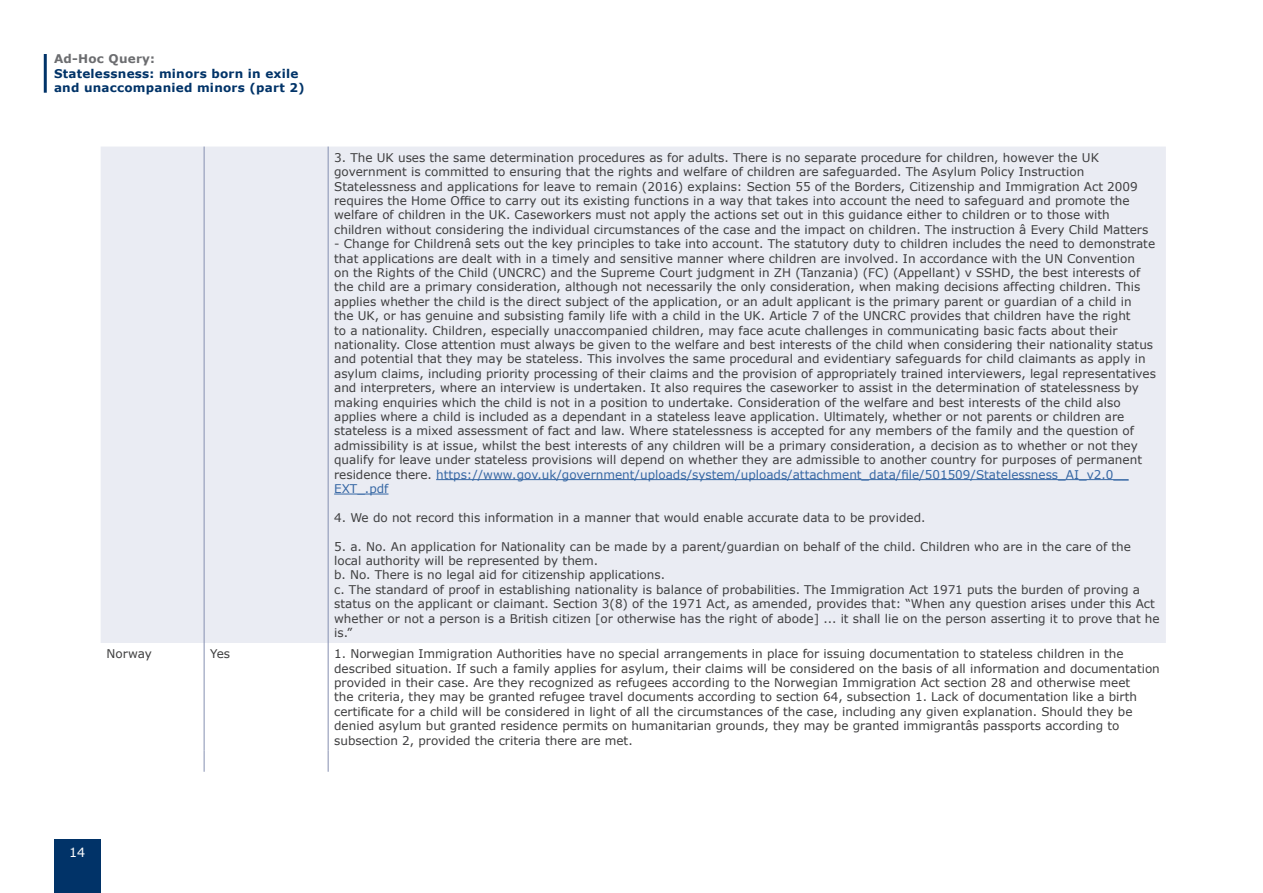
<style>
.page{position:relative;width:1263px;height:893px;background:#fff}
.page>*{position:absolute;margin:0;border:0;box-sizing:border-box;transform-origin:0 0}
.t1{font:12.75px "Verdana";color:#fff}
.Tabeller_innehåll{font:12px/14.4px "Verdana";color:#3e3e3f}
.t2{font:700 12px/14.4px "Verdana";letter-spacing:.02em;color:#013368}
.t3{font:700 12px "Verdana";letter-spacing:.02em;color:#6c6d70}
.s1{color:#3667a4}
</style>
<div class="page">
<div style="left:54px;top:839px;width:47px;height:54px;background:#013368"></div>
<hr style="left:44px;top:54px;width:3px;height:39px;background:#013368">
<div style="left:101px;top:147px;width:1065px;height:496px;background:#eaecf3"></div>
<hr style="left:204px;top:147px;width:1px;height:496px;background:#858fb1">
<hr style="left:328px;top:147px;width:1px;height:496px;background:#858fb1">
<hr style="left:204px;top:643px;width:1px;height:108px;background:#858fb1">
<hr style="left:328px;top:643px;width:1px;height:108px;background:#858fb1">
<hr style="left:436px;top:479px;width:693px;height:1px;background:#3667a4">
<hr style="left:334px;top:494px;width:54px;height:1px;background:#3667a4">
<p class="t3" style="left:54px;top:50px;width:103px">Ad-Hoc Query:</p>
<p class="t2" style="left:54px;top:66px;width:252px">Statelessness: minors born in exile and unaccompanied minors (part 2)</p>
<p class="Tabeller_innehåll" style="left:334px;top:150px;width:816px">3. The UK uses the same determination procedures as for adults. There is no separate procedure for children, however the UK government is committed to ensuring that the rights and welfare of children are safeguarded. The Asylum Policy Instruction Statelessness and applications for leave to remain (2016) explains: Section 55 of the Borders, Citizenship and Immigration Act 2009 requires the Home Office to carry out its existing functions in a way that takes into account the need to safeguard and promote the welfare of children in the UK. Caseworkers must not apply the actions set out in this guidance either to children or to those with children without considering the individual circumstances of the case and the impact on children. The instruction â Every Child Matters</p>
<p class="Tabeller_innehåll" style="left:334px;top:236px;width:823px">- Change for Childrenâ sets out the key principles to take into account. The statutory duty to children includes the need to demonstrate that applications are dealt with in a timely and sensitive manner where children are involved. In accordance with the UN Convention<br>on the Rights of the Child (UNCRC) and the Supreme Court judgment in ZH (Tanzania) (FC) (Appellant) v SSHD, the best interests of the child are a primary consideration, although not necessarily the only consideration, when making decisions affecting children. This applies whether the child is the direct subject of the application, or an adult applicant is the primary parent or guardian of a child in<br>the UK, or has genuine and subsisting family life with a child in the UK. Article 7 of the UNCRC provides that children have the right<br>to a nationality. Children, especially unaccompanied children, may face acute challenges in communicating basic facts about their nationality. Close attention must always be given to the welfare and best interests of the child when considering their nationality status and potential that they may be stateless. This involves the same procedural and evidentiary safeguards for child claimants as apply in asylum claims, including priority processing of their claims and the provision of appropriately trained interviewers, legal representatives and interpreters, where an interview is undertaken. It also requires the caseworker to assist in the determination of statelessness by making enquiries which the child is not in a position to undertake. Consideration of the welfare and best interests of the child also applies where a child is included as a dependant in a stateless leave application. Ultimately, whether or not parents or children are stateless is a mixed assessment of fact and law. Where statelessness is accepted for any members of the family and the question of admissibility is at issue, whilst the best interests of any children will be a primary consideration, a decision as to whether or not they qualify for leave under stateless provisions will depend on whether they are admissible to another country for purposes of permanent residence there. <span class="s1">https://www.gov.uk/government/uploads/system/uploads/attachment_data/file/501509/Statelessness_AI_v2.0__ EXT_.pdf</span></p>
<p class="Tabeller_innehåll" style="left:334px;top:510px;width:593px">4. We do not record this information in a manner that would enable accurate data to be provided.</p>
<p class="Tabeller_innehåll" style="left:334px;top:539px;width:798px">5. a. No. An application for Nationality can be made by a parent/guardian on behalf of the child. Children who are in the care of the local authority will be represented by them.</p>
<p class="Tabeller_innehåll" style="left:334px;top:568px;width:332px">b. No. There is no legal aid for citizenship applications.</p>
<p class="Tabeller_innehåll" style="left:334px;top:582px;width:827px">c. The standard of proof in establishing nationality is balance of probabilities. The Immigration Act 1971 puts the burden of proving a status on the applicant or claimant. Section 3(8) of the 1971 Act, as amended, provides that: “When any question arises under this Act whether or not a person is a British citizen [or otherwise has the right of abode] ... it shall lie on the person asserting it to prove that he is.”</p>
<p class="Tabeller_innehåll" style="left:107px;top:646px;width:47px">Norway</p>
<p class="Tabeller_innehåll" style="left:210px;top:646px;width:22px">Yes</p>
<p class="Tabeller_innehåll" style="left:334px;top:646px;width:827px">1. Norwegian Immigration Authorities have no special arrangements in place for issuing documentation to stateless children in the described situation. If such a family applies for asylum, their claims will be considered on the basis of all information and documentation provided in their case. Are they recognized as refugees according to the Norwegian Immigration Act section 28 and otherwise meet<br>the criteria, they may be granted refugee travel documents according to section 64, subsection 1. Lack of documentation like a birth certificate for a child will be considered in light of all the circumstances of the case, including any given explanation. Should they be denied asylum but granted residence permits on humanitarian grounds, they may be granted immigrantâs passports according to subsection 2, provided the criteria there are met.</p>
<p class="t1" style="left:69px;top:844px;width:18px">14</p>
</div>
